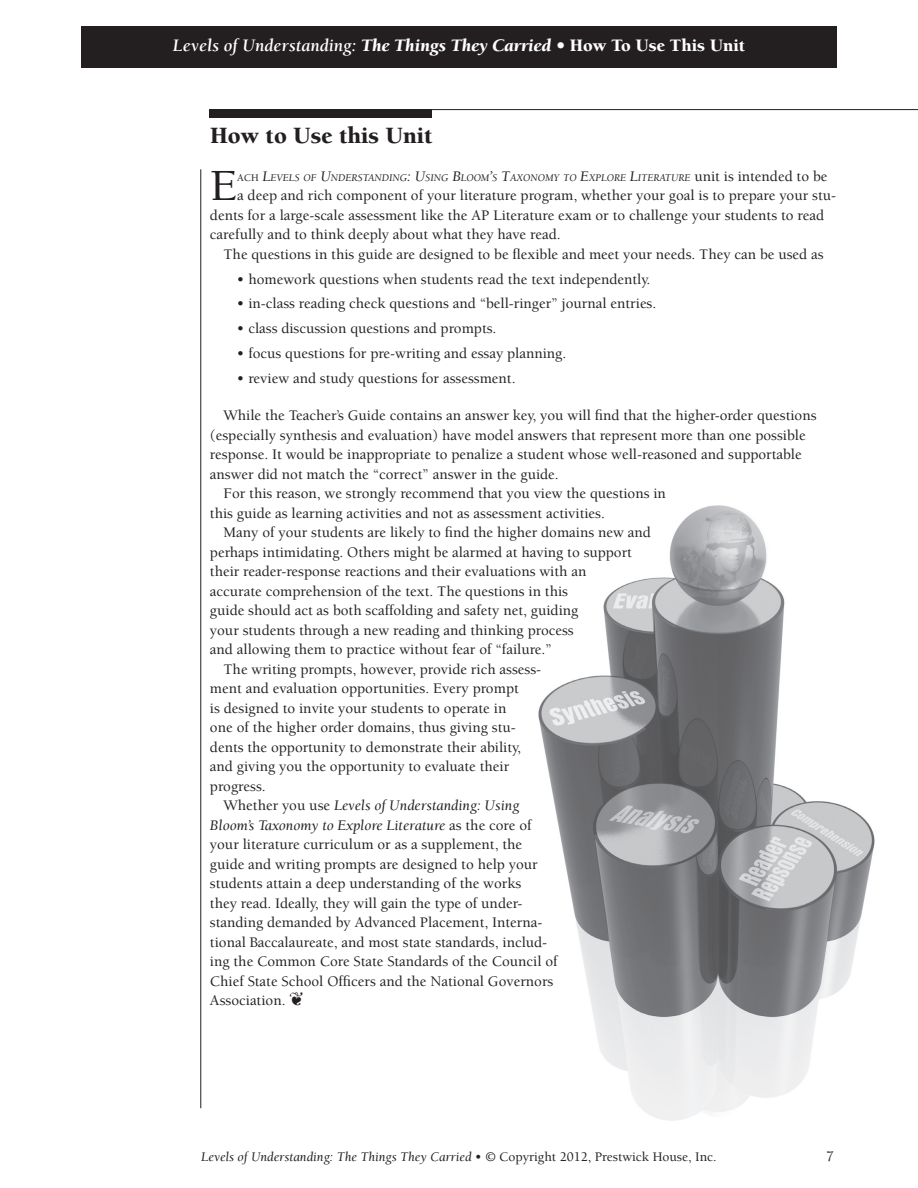
<style>
.page{position:relative;width:918px;height:1188px;background:#fff}
.page>*{position:absolute;margin:0;border:0;box-sizing:border-box;transform-origin:0 0}
.t1{font:500 45.75px "Berkeley";color:#231f20}
.t2{font:900 24px "Berkeley";color:#231f20}
.t3{font:italic 700 18px "Berkeley";color:#fff}
.t4{font:500 15px/19.5px "Berkeley";color:#231f20}
.t5{font:italic 15px "Berkeley";color:#231f20}
.t6{font:italic 13.5px "Berkeley";color:#231f20}
.t7{font:italic 10.5px "Berkeley";color:#231f20}
.s1{font-weight:900}
.s2{font-weight:900;font-style:normal}
.s3{font-weight:500;font-style:normal}
.s4{font-size:15px}
.s5{font-weight:500;font-style:normal;font-size:15px}
</style>
<div class="page">
<img style="left:538px;top:505px;width:337px;height:616px">
<div style="left:81px;top:26px;width:756px;height:42px;background:#231f20"></div>
<hr style="left:210px;top:109px;width:708px;height:1px;background:#231f20">
<div style="left:210px;top:109px;width:222px;height:9px;background:#231f20"></div>
<hr style="left:201px;top:169px;width:1px;height:939px;background:#231f20">
<p class="t3" style="left:173px;top:35px;width:574px">Levels of Understanding: <span class="s1">The Things They Carried •</span> <span class="s2">How To Use This Unit</span></p>
<p class="t3" style="left:210px;top:39px;width:499px">Levels of Understanding: <span class="s1">The Things They Carried •</span> <span class="s2">Introduction</span></p>
<h2 class="t2" style="left:210px;top:123px;width:224px">How to Use this Unit</h2>
<h1 class="t1" style="left:210px;top:162px;width:29px">E</h1>
<p class="t7" style="left:237px;top:172px;width:592px"><span class="s3">ach</span> <span class="s4">L</span>EVELS OF <span class="s4">U</span>NDERSTANDING<span class="s4">: U</span>SING <span class="s4">B</span>LOOM<span class="s4">’</span>S <span class="s4">T</span>AXONOMY TO <span class="s4">E</span>XPLORE <span class="s4">L</span>ITERATURE <span class="s5">unit is intended to be</span></p>
<p class="t4" style="left:210px;top:186px;width:628px;text-indent:27px">a deep and rich component of your literature program, whether your goal is to prepare your stu&shy;dents for a large-scale assessment like the AP Literature exam or to challenge your students to read carefully and to think deeply about what they have read.</p>
<p class="t4" style="left:223px;top:245px;width:602px">The questions in this guide are designed to be flexible and meet your needs. They can be used as</p>
<p class="t4" style="left:237px;top:269px;width:415px">• homework questions when students read the text independently.</p>
<p class="t4" style="left:237px;top:294px;width:421px">• in-class reading check questions and “bell-ringer” journal entries.</p>
<p class="t4" style="left:237px;top:319px;width:261px">• class discussion questions and prompts.</p>
<p class="t4" style="left:237px;top:344px;width:331px">• focus questions for pre-writing and essay planning.</p>
<p class="t4" style="left:237px;top:368px;width:280px">• review and study questions for assessment.</p>
<p class="t4" style="left:223px;top:406px;width:595px">While the Teacher’s Guide contains an answer key, you will find that the higher-order questions</p>
<p class="t4" style="left:210px;top:425px;width:597px">(especially synthesis and evaluation) have model answers that represent more than one possible</p>
<p class="t4" style="left:210px;top:445px;width:593px">response. It would be inappropriate to penalize a student whose well-reasoned and supportable</p>
<p class="t4" style="left:210px;top:464px;width:350px">answer did not match the “correct” answer in the guide.</p>
<p class="t4" style="left:223px;top:484px;width:444px">For this reason, we strongly recommend that you view the questions in</p>
<p class="t4" style="left:210px;top:503px;width:396px">this guide as learning activities and not as assessment activities.</p>
<p class="t4" style="left:223px;top:523px;width:429px">Many of your students are likely to find the higher domains new and</p>
<p class="t4" style="left:210px;top:542px;width:423px">perhaps intimidating. Others might be alarmed at having to support</p>
<p class="t4" style="left:210px;top:562px;width:378px">their reader-response reactions and their evaluations with an</p>
<p class="t4" style="left:210px;top:581px;width:360px">accurate comprehension of the text. The questions in this</p>
<p class="t4" style="left:210px;top:601px;width:370px">guide should act as both scaffolding and safety net, guiding</p>
<p class="t4" style="left:210px;top:620px;width:365px">your students through a new reading and thinking process</p>
<p class="t4" style="left:210px;top:640px;width:343px">and allowing them to practice without fear of “failure.”</p>
<p class="t4" style="left:223px;top:659px;width:319px">The writing prompts, however, provide rich assess-</p>
<p class="t4" style="left:210px;top:679px;width:310px">ment and evaluation opportunities. Every prompt</p>
<p class="t4" style="left:210px;top:698px;width:298px">is designed to invite your students to operate in</p>
<p class="t4" style="left:210px;top:718px;width:307px">one of the higher order domains, thus giving stu-</p>
<p class="t4" style="left:210px;top:737px;width:313px">dents the opportunity to demonstrate their ability,</p>
<p class="t4" style="left:210px;top:757px;width:301px">and giving you the opportunity to evaluate their</p>
<p class="t4" style="left:210px;top:776px;width:57px">progress.</p>
<p class="t5" style="left:223px;top:797px;width:297px"><span class="s3">Whether you use</span> Levels of Understanding: Using</p>
<p class="t5" style="left:210px;top:817px;width:323px">Bloom’s Taxonomy to Explore Literature <span class="s3">as the core of</span></p>
<p class="t4" style="left:210px;top:835px;width:314px">your literature curriculum or as a supplement, the</p>
<p class="t4" style="left:210px;top:854px;width:329px">guide and writing prompts are designed to help your</p>
<p class="t4" style="left:210px;top:874px;width:313px">students attain a deep understanding of the works</p>
<p class="t4" style="left:210px;top:893px;width:314px">they read. Ideally, they will gain the type of under-</p>
<p class="t4" style="left:210px;top:913px;width:334px">standing demanded by Advanced Placement, Interna-</p>
<p class="t4" style="left:210px;top:932px;width:339px">tional Baccalaureate, and most state standards, includ-</p>
<p class="t4" style="left:210px;top:952px;width:349px">ing the Common Core State Standards of the Council of</p>
<p class="t4" style="left:210px;top:971px;width:345px">Chief State School Officers and the National Governors</p>
<p class="t4" style="left:210px;top:991px;width:95px">Association. ❦</p>
<p class="t6" style="left:201px;top:1149px;width:517px">Levels of Understanding: The Things They Carried • © <span class="s3">Copyright 2012, Prestwick House, Inc.</span></p>
<p class="t4" style="left:826px;top:1147px;width:9px">7</p>
</div>
